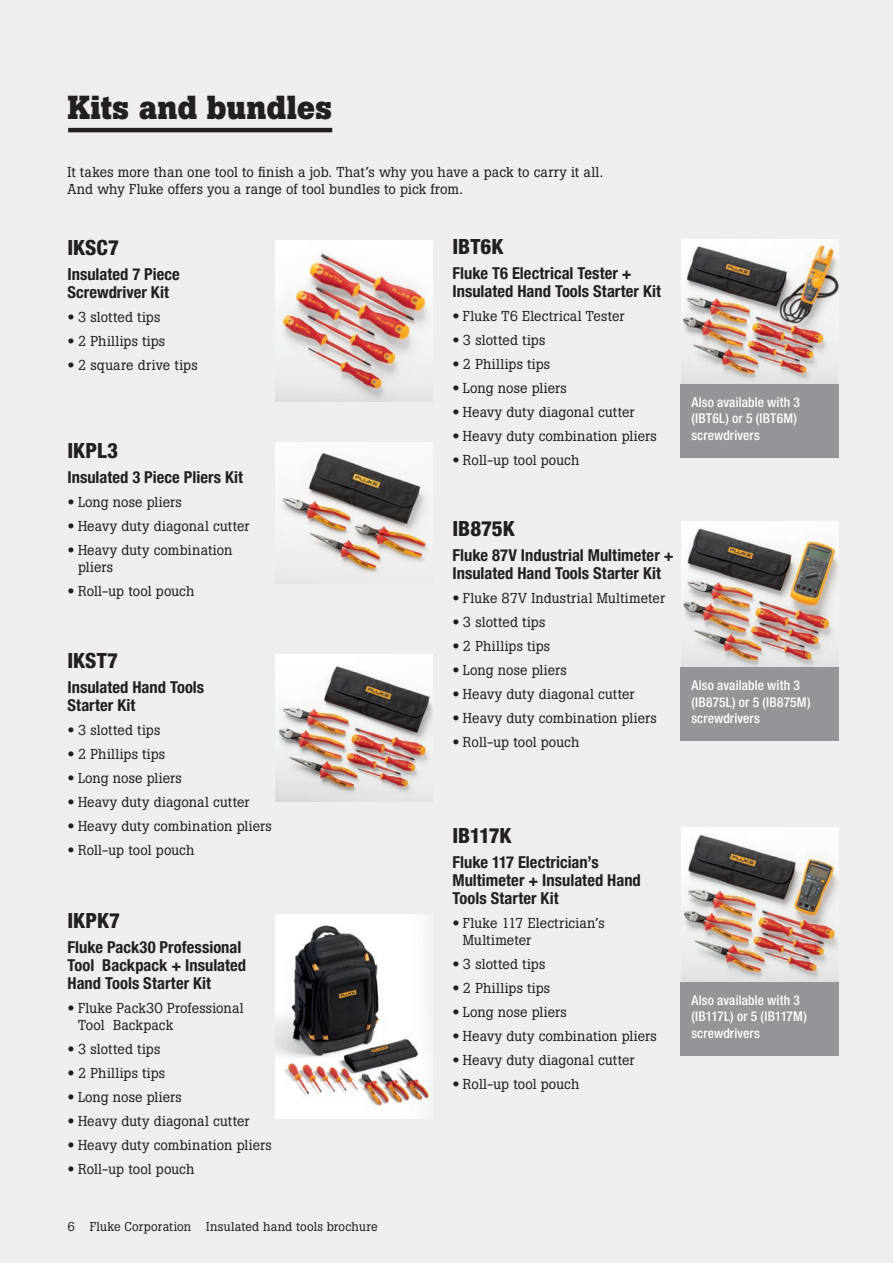
<style>
.page{position:relative;width:893px;height:1263px;background:#eeeeef}
.page>*{position:absolute;margin:0;border:0;box-sizing:border-box;transform-origin:0 0}
.Page_header{font:700 33px "Boton Pro";letter-spacing:.005em;color:#231f20}
.Body_header_2{font:800 condensed 21px "Helvetica Neue LT Pro";letter-spacing:-.005em;color:#231f20}
.Body_header_3{font:700 condensed 16.5px/18px "Helvetica Neue LT Pro";color:#231f20}
.Body_before_bullet{font:14.25px/17.2px "Boton Pro";letter-spacing:.005em;color:#231f20}
.Body_before_bullet-2{font:500 condensed 13.5px/16.5px "Helvetica Neue LT Pro";letter-spacing:.01em;color:#fff}
.t1{font:12.75px "Boton Pro";letter-spacing:.015em;color:#231f20}
.s1{font-family:"Helvetica Neue LT Pro";font-weight:700}
</style>
<div class="page">
<img style="left:275px;top:240px;width:158px;height:161px">
<img style="left:275px;top:442px;width:158px;height:132px">
<img style="left:275px;top:654px;width:158px;height:147px">
<img style="left:275px;top:914px;width:155px;height:205px">
<img style="left:681px;top:239px;width:158px;height:145px">
<img style="left:681px;top:521px;width:158px;height:147px">
<img style="left:681px;top:828px;width:158px;height:154px">
<div style="left:681px;top:384px;width:158px;height:73px;background:#939598"></div>
<div style="left:681px;top:668px;width:158px;height:73px;background:#939598"></div>
<div style="left:681px;top:982px;width:158px;height:73px;background:#939598"></div>
<hr style="left:68px;top:128px;width:264px;height:4px;background:#231f20">
<p class="Page_header" style="left:68px;top:86px;width:266px">Kits and bundles</p>
<p class="Body_before_bullet" style="left:68px;top:163px;width:537px">It takes more than one tool to finish a job. That’s why you have a pack to carry it all.<br>And why Fluke offers you a range of tool bundles to pick from.</p>
<p class="Body_header_2" style="left:68px;top:235px;width:53px">IKSC7</p>
<p class="Body_header_3" style="left:68px;top:265px;width:114px">Insulated 7 Piece<br>Screwdriver Kit</p>
<p class="Body_before_bullet" style="left:68px;top:308px;width:94px"><span class="s1">•</span> 3 slotted tips</p>
<p class="Body_before_bullet" style="left:68px;top:332px;width:99px"><span class="s1">•</span> 2 Phillips tips</p>
<p class="Body_before_bullet" style="left:68px;top:356px;width:132px"><span class="s1">•</span> 2 square drive tips</p>
<p class="Body_header_2" style="left:68px;top:438px;width:52px">IKPL3</p>
<p class="Body_header_3" style="left:68px;top:468px;width:177px">Insulated 3 Piece Pliers Kit</p>
<p class="Body_before_bullet" style="left:68px;top:493px;width:116px"><span class="s1">•</span> Long nose pliers</p>
<p class="Body_before_bullet" style="left:68px;top:517px;width:184px"><span class="s1">•</span> Heavy duty diagonal cutter</p>
<p class="Body_before_bullet" style="left:78px;top:541px;width:156px;text-indent:-10px"><span class="s1">•</span> Heavy duty combination pliers</p>
<p class="Body_before_bullet" style="left:68px;top:582px;width:128px"><span class="s1">•</span> Roll-up tool pouch</p>
<p class="Body_header_2" style="left:68px;top:648px;width:52px">IKST7</p>
<p class="Body_header_3" style="left:68px;top:678px;width:138px">Insulated Hand Tools<br>Starter Kit</p>
<p class="Body_before_bullet" style="left:68px;top:721px;width:94px"><span class="s1">•</span> 3 slotted tips</p>
<p class="Body_before_bullet" style="left:68px;top:745px;width:99px"><span class="s1">•</span> 2 Phillips tips</p>
<p class="Body_before_bullet" style="left:68px;top:769px;width:116px"><span class="s1">•</span> Long nose pliers</p>
<p class="Body_before_bullet" style="left:68px;top:793px;width:184px"><span class="s1">•</span> Heavy duty diagonal cutter</p>
<p class="Body_before_bullet" style="left:68px;top:817px;width:206px"><span class="s1">•</span> Heavy duty combination pliers</p>
<p class="Body_before_bullet" style="left:68px;top:841px;width:128px"><span class="s1">•</span> Roll-up tool pouch</p>
<p class="Body_header_2" style="left:68px;top:907px;width:54px">IKPK7</p>
<p class="Body_header_3" style="left:68px;top:938px;width:180px">Fluke Pack30 Professional<br>Tool Backpack + Insulated<br>Hand Tools Starter Kit</p>
<p class="Body_before_bullet" style="left:78px;top:999px;width:167px;text-indent:-10px"><span class="s1">•</span> Fluke Pack30 Professional<br>Tool Backpack</p>
<p class="Body_before_bullet" style="left:68px;top:1040px;width:94px"><span class="s1">•</span> 3 slotted tips</p>
<p class="Body_before_bullet" style="left:68px;top:1064px;width:99px"><span class="s1">•</span> 2 Phillips tips</p>
<p class="Body_before_bullet" style="left:68px;top:1088px;width:116px"><span class="s1">•</span> Long nose pliers</p>
<p class="Body_before_bullet" style="left:68px;top:1112px;width:184px"><span class="s1">•</span> Heavy duty diagonal cutter</p>
<p class="Body_before_bullet" style="left:68px;top:1136px;width:206px"><span class="s1">•</span> Heavy duty combination pliers</p>
<p class="Body_before_bullet" style="left:68px;top:1160px;width:128px"><span class="s1">•</span> Roll-up tool pouch</p>
<p class="t1" style="left:68px;top:1218px;width:312px">6 Fluke Corporation Insulated hand tools brochure</p>
<p class="Body_header_2" style="left:452px;top:234px;width:53px">IBT6K</p>
<p class="Body_header_3" style="left:452px;top:264px;width:210px">Fluke T6 Electrical Tester +<br>Insulated Hand Tools Starter Kit</p>
<p class="Body_before_bullet" style="left:452px;top:307px;width:174px"><span class="s1">•</span> Fluke T6 Electrical Tester</p>
<p class="Body_before_bullet" style="left:452px;top:331px;width:94px"><span class="s1">•</span> 3 slotted tips</p>
<p class="Body_before_bullet" style="left:452px;top:355px;width:99px"><span class="s1">•</span> 2 Phillips tips</p>
<p class="Body_before_bullet" style="left:452px;top:379px;width:116px"><span class="s1">•</span> Long nose pliers</p>
<p class="Body_before_bullet" style="left:452px;top:403px;width:184px"><span class="s1">•</span> Heavy duty diagonal cutter</p>
<p class="Body_before_bullet" style="left:452px;top:427px;width:206px"><span class="s1">•</span> Heavy duty combination pliers</p>
<p class="Body_before_bullet" style="left:452px;top:451px;width:128px"><span class="s1">•</span> Roll-up tool pouch</p>
<p class="Body_header_2" style="left:452px;top:516px;width:64px">IB875K</p>
<p class="Body_header_3" style="left:452px;top:546px;width:223px">Fluke 87V Industrial Multimeter +<br>Insulated Hand Tools Starter Kit</p>
<p class="Body_before_bullet" style="left:452px;top:589px;width:214px"><span class="s1">•</span> Fluke 87V Industrial Multimeter</p>
<p class="Body_before_bullet" style="left:452px;top:613px;width:94px"><span class="s1">•</span> 3 slotted tips</p>
<p class="Body_before_bullet" style="left:452px;top:637px;width:99px"><span class="s1">•</span> 2 Phillips tips</p>
<p class="Body_before_bullet" style="left:452px;top:661px;width:116px"><span class="s1">•</span> Long nose pliers</p>
<p class="Body_before_bullet" style="left:452px;top:685px;width:184px"><span class="s1">•</span> Heavy duty diagonal cutter</p>
<p class="Body_before_bullet" style="left:452px;top:709px;width:206px"><span class="s1">•</span> Heavy duty combination pliers</p>
<p class="Body_before_bullet" style="left:452px;top:733px;width:128px"><span class="s1">•</span> Roll-up tool pouch</p>
<p class="Body_header_2" style="left:452px;top:823px;width:61px">IB117K</p>
<p class="Body_header_3" style="left:452px;top:853px;width:190px">Fluke 117 Electrician’s<br>Multimeter + Insulated Hand<br>Tools Starter Kit</p>
<p class="Body_before_bullet" style="left:463px;top:914px;width:143px;text-indent:-10px"><span class="s1">•</span> Fluke 117 Electrician’s<br>Multimeter</p>
<p class="Body_before_bullet" style="left:452px;top:955px;width:94px"><span class="s1">•</span> 3 slotted tips</p>
<p class="Body_before_bullet" style="left:452px;top:979px;width:99px"><span class="s1">•</span> 2 Phillips tips</p>
<p class="Body_before_bullet" style="left:452px;top:1003px;width:116px"><span class="s1">•</span> Long nose pliers</p>
<p class="Body_before_bullet" style="left:452px;top:1027px;width:206px"><span class="s1">•</span> Heavy duty combination pliers</p>
<p class="Body_before_bullet" style="left:452px;top:1051px;width:184px"><span class="s1">•</span> Heavy duty diagonal cutter</p>
<p class="Body_before_bullet" style="left:452px;top:1075px;width:128px"><span class="s1">•</span> Roll-up tool pouch</p>
<p class="Body_before_bullet-2" style="left:691px;top:394px;width:110px">Also available with 3 (IBT6L) or 5 (IBT6M) screwdrivers</p>
<p class="Body_before_bullet-2" style="left:691px;top:677px;width:121px">Also available with 3 (IB875L) or 5 (IB875M) screwdrivers</p>
<p class="Body_before_bullet-2" style="left:691px;top:992px;width:117px">Also available with 3 (IB117L) or 5 (IB117M) screwdrivers</p>
</div>
